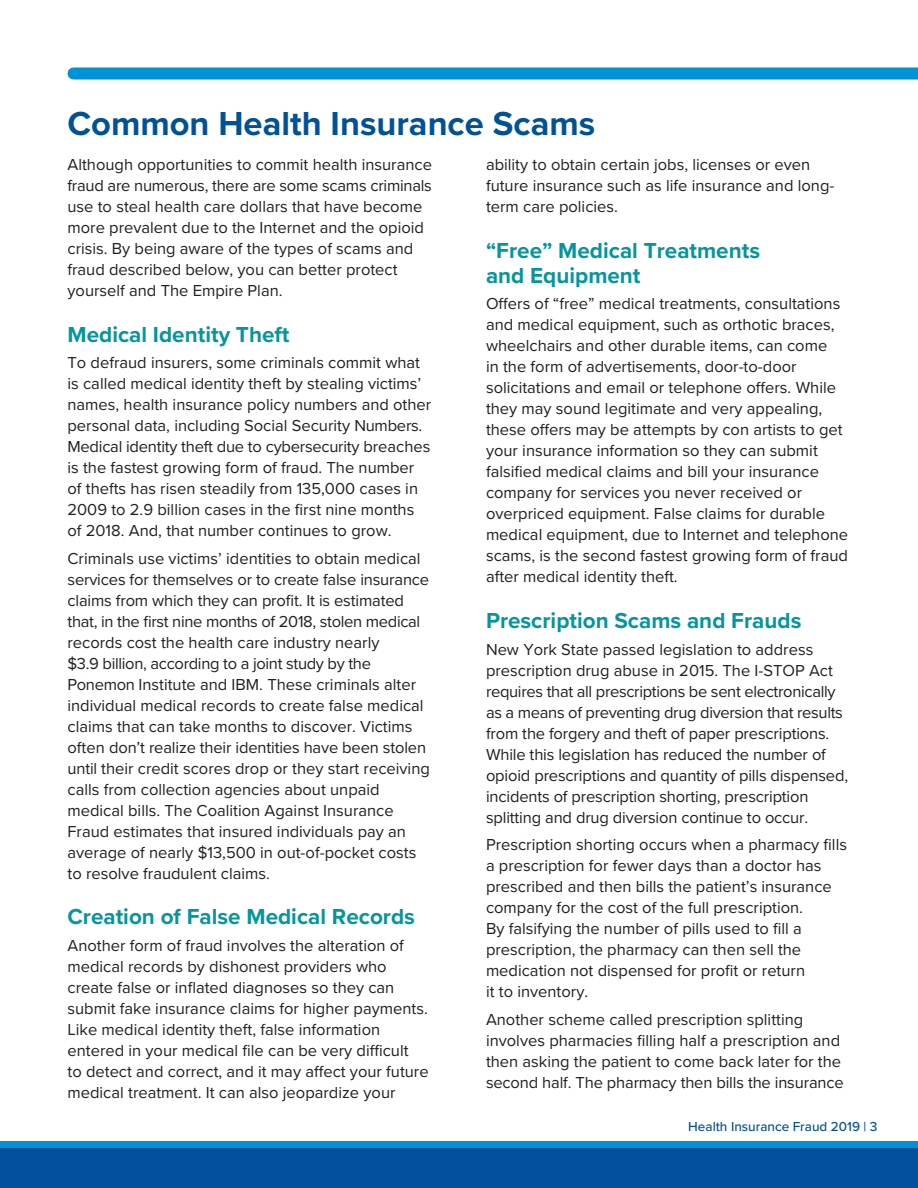
<style>
.page{position:relative;width:918px;height:1188px;background:#fff}
.page>*{position:absolute;margin:0;border:0;box-sizing:border-box;transform-origin:0 0}
.t1{font:700 34.5px "Proxima Nova";color:#015195}
.t2{font:700 22.5px/25.5px "Proxima Nova";color:#0595a0}
.t3{font:16.5px/21px "Proxima Nova";color:#231f20}
.t4{font:500 13.5px "Proxima Nova";color:#015195}
</style>
<div class="page">
<div style="left:0;top:1148px;width:918px;height:40px;background:#01519e"></div>
<div style="left:0;top:1141px;width:918px;height:7px;background:#0091d6"></div>
<div style="left:74px;top:68px;width:844px;height:12px;background:#0091d6"></div>
<h1 class="t1" style="left:68px;top:98px;width:529px">Common Health Insurance Scams</h1>
<p class="t3" style="left:68px;top:153px;width:366px">Although opportunities to commit health insurance fraud are numerous, there are some scams criminals use to steal health care dollars that have become more prevalent due to the Internet and the opioid crisis. By being aware of the types of scams and fraud described below, you can better protect yourself and The Empire Plan.</p>
<h2 class="t2" style="left:68px;top:321px;width:224px">Medical Identity Theft</h2>
<p class="t3" style="left:68px;top:351px;width:365px">To defraud insurers, some criminals commit what is called medical identity theft by stealing victims’ names, health insurance policy numbers and other personal data, including Social Security Numbers.<br>Medical identity theft due to cybersecurity breaches is the fastest growing form of fraud. The number of thefts has risen steadily from 135,000 cases in 2009 to 2.9 billion cases in the first nine months of 2018. And, that number continues to grow.</p>
<p class="t3" style="left:68px;top:547px;width:364px">Criminals use victims’ identities to obtain medical services for themselves or to create false insurance claims from which they can profit. It is estimated that, in the first nine months of 2018, stolen medical records cost the health care industry nearly<br>$3.9 billion, according to a joint study by the Ponemon Institute and IBM. These criminals alter individual medical records to create false medical claims that can take months to discover. Victims often don’t realize their identities have been stolen until their credit scores drop or they start receiving calls from collection agencies about unpaid medical bills. The Coalition Against Insurance Fraud estimates that insured individuals pay an average of nearly $13,500 in out-of-pocket costs to resolve fraudulent claims.</p>
<h2 class="t2" style="left:68px;top:904px;width:349px">Creation of False Medical Records</h2>
<p class="t3" style="left:68px;top:934px;width:363px">Another form of fraud involves the alteration of medical records by dishonest providers who create false or inflated diagnoses so they can submit fake insurance claims for higher payments.<br>Like medical identity theft, false information entered in your medical file can be very difficult<br>to detect and correct, and it may affect your future medical treatment. It can also jeopardize your</p>
<p class="t3" style="left:486px;top:153px;width:350px">ability to obtain certain jobs, licenses or even future insurance such as life insurance and long&shy;term care policies.</p>
<h2 class="t2" style="left:486px;top:237px;width:276px">“Free” Medical Treatments and Equipment</h2>
<p class="t3" style="left:486px;top:293px;width:364px">Offers of “free” medical treatments, consultations and medical equipment, such as orthotic braces, wheelchairs and other durable items, can come<br>in the form of advertisements, door-to-door solicitations and email or telephone offers. While they may sound legitimate and very appealing, these offers may be attempts by con artists to get your insurance information so they can submit falsified medical claims and bill your insurance company for services you never received or overpriced equipment. False claims for durable medical equipment, due to Internet and telephone scams, is the second fastest growing form of fraud after medical identity theft.</p>
<h2 class="t2" style="left:486px;top:607px;width:317px">Prescription Scams and Frauds</h2>
<p class="t3" style="left:486px;top:638px;width:364px">New York State passed legislation to address prescription drug abuse in 2015. The I-STOP Act requires that all prescriptions be sent electronically as a means of preventing drug diversion that results from the forgery and theft of paper prescriptions.<br>While this legislation has reduced the number of opioid prescriptions and quantity of pills dispensed, incidents of prescription shorting, prescription splitting and drug diversion continue to occur.</p>
<p class="t3" style="left:486px;top:834px;width:363px">Prescription shorting occurs when a pharmacy fills a prescription for fewer days than a doctor has prescribed and then bills the patient’s insurance company for the cost of the full prescription.<br>By falsifying the number of pills used to fill a prescription, the pharmacy can then sell the medication not dispensed for profit or return<br>it to inventory.</p>
<p class="t3" style="left:486px;top:1008px;width:359px">Another scheme called prescription splitting involves pharmacies filling half a prescription and then asking the patient to come back later for the second half. The pharmacy then bills the insurance</p>
<p class="t4" style="left:688px;top:1117px;width:191px">Health Insurance Fraud 2019 | 3</p>
</div>
